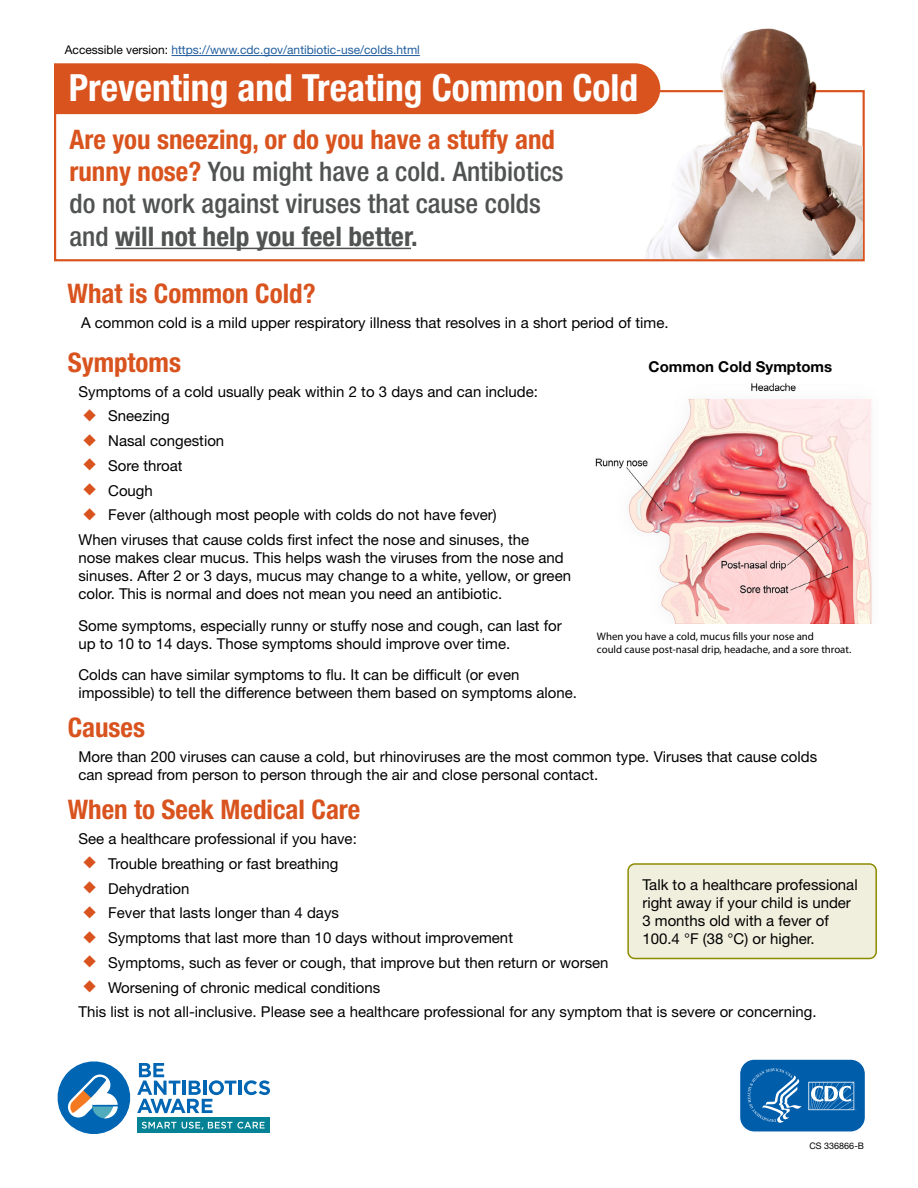
<style>
.page{position:relative;width:918px;height:1188px;background:#fff}
.page>*{position:absolute;margin:0;border:0;box-sizing:border-box;transform-origin:0 0}
.t1{font:700 condensed 37.5px "Helvetica Neue LT Std";color:#fff}
.t2{font:500 condensed 27px/32.4px "Helvetica Neue LT Std";color:#505352}
.t3{font:700 condensed 27px "Helvetica Neue LT Std";color:#d9531e}
.P_body{font:15px/18px "Helvetica Neue LT Std";color:#000}
.P_body-2{font:700 15px "Helvetica Neue LT Std";color:#000}
.t4{font:12px "Helvetica Neue LT Std";color:#215e9e}
.t5{font:10.8px/13px "Myriad Pro";color:#000}
.P_body-3{font:9px "Helvetica Neue LT Std";color:#000}
.s1{color:#000}
.s2{font-weight:700;color:#d9531e}
.s3{font-weight:700}
</style>
<div class="page">
<img style="left:595px;top:383px;width:277px;height:241px">
<div style="left:54px;top:90px;width:811px;height:171px;border:2px solid #d9531e"></div>
<div style="left:54px;top:63px;width:577px;height:51px;background:#d9531e"></div>
<hr style="left:115px;top:248px;width:296px;height:1px;background:#505352">
<svg style="left:740px;top:1059px;width:125px;height:73px;background:#2474b6"></svg>
<hr style="left:171px;top:55px;width:249px;height:1px;background:#215e9e">
<img style="left:631px;top:28px;width:231px;height:230px">
<div style="left:628px;top:864px;width:248px;height:94px;background:#f0efdd;border-radius:7px"></div>
<div style="left:627px;top:863px;width:250px;height:96px;border:2px solid #8d8b00;border-radius:7px"></div>
<svg style="left:57px;top:1061px;width:213px;height:73px"></svg>
<p class="t4" style="left:65px;top:43px;width:357px"><span class="s1">Accessible version:</span> https://www.cdc.gov/antibiotic-use/colds.html</p>
<h1 class="t1" style="left:69px;top:65px;width:571px">Preventing and Treating Common Cold</h1>
<h2 class="t2" style="left:69px;top:123px;width:496px"><span class="s2">Are you sneezing, or do you have a stuffy and runny nose?</span> You might have a cold. Antibiotics do not work against viruses that cause colds and <span class="s3">will not help you feel better.</span></h2>
<h2 class="t3" style="left:68px;top:277px;width:250px">What is Common Cold?</h2>
<p class="P_body" style="left:81px;top:313px;width:589px">A common cold is a mild upper respiratory illness that resolves in a short period of time.</p>
<h2 class="t3" style="left:68px;top:346px;width:115px">Symptoms</h2>
<p class="P_body" style="left:78px;top:382px;width:461px">Symptoms of a cold usually peak within 2 to 3 days and can include:</p>
<p class="P_body" style="left:108px;top:407px;width:63px">Sneezing</p>
<p class="P_body" style="left:108px;top:432px;width:118px">Nasal congestion</p>
<p class="P_body" style="left:108px;top:456px;width:76px">Sore throat</p>
<p class="P_body" style="left:108px;top:481px;width:46px">Cough</p>
<p class="P_body" style="left:108px;top:506px;width:390px">Fever (although most people with colds do not have fever)</p>
<p class="P_body" style="left:78px;top:531px;width:494px">When viruses that cause colds first infect the nose and sinuses, the<br>nose makes clear mucus. This helps wash the viruses from the nose and sinuses. After 2 or 3 days, mucus may change to a white, yellow, or green color. This is normal and does not mean you need an antibiotic.</p>
<p class="P_body" style="left:78px;top:616px;width:485px">Some symptoms, especially runny or stuffy nose and cough, can last for up to 10 to 14 days. Those symptoms should improve over time.</p>
<p class="P_body" style="left:78px;top:666px;width:500px">Colds can have similar symptoms to flu. It can be difficult (or even impossible) to tell the difference between them based on symptoms alone.</p>
<h2 class="t3" style="left:68px;top:711px;width:79px">Causes</h2>
<p class="P_body" style="left:78px;top:748px;width:740px">More than 200 viruses can cause a cold, but rhinoviruses are the most common type. Viruses that cause colds can spread from person to person through the air and close personal contact.</p>
<h2 class="t3" style="left:68px;top:793px;width:294px">When to Seek Medical Care</h2>
<p class="P_body" style="left:78px;top:829px;width:280px">See a healthcare professional if you have:</p>
<p class="P_body" style="left:108px;top:854px;width:232px">Trouble breathing or fast breathing</p>
<p class="P_body" style="left:108px;top:879px;width:83px">Dehydration</p>
<p class="P_body" style="left:108px;top:904px;width:232px">Fever that lasts longer than 4 days</p>
<p class="P_body" style="left:108px;top:928px;width:406px">Symptoms that last more than 10 days without improvement</p>
<p class="P_body" style="left:108px;top:953px;width:502px">Symptoms, such as fever or cough, that improve but then return or worsen</p>
<p class="P_body" style="left:108px;top:978px;width:274px">Worsening of chronic medical conditions</p>
<p class="P_body" style="left:78px;top:1003px;width:740px">This list is not all-inclusive. Please see a healthcare professional for any symptom that is severe or concerning.</p>
<p class="P_body-2" style="left:649px;top:358px;width:185px">Common Cold Symptoms</p>
<p class="t5" style="left:597px;top:630px;width:256px">When you have a cold, mucus fills your nose and<br>could cause post-nasal drip, headache, and a sore throat.</p>
<p class="P_body" style="left:642px;top:875px;width:217px">Talk to a healthcare professional right away if your child is under<br>3 months old with a fever of<br>100.4 °F (38 °C) or higher.</p>
<p class="P_body-3" style="left:809px;top:1140px;width:56px">CS 336866-B</p>
</div>
